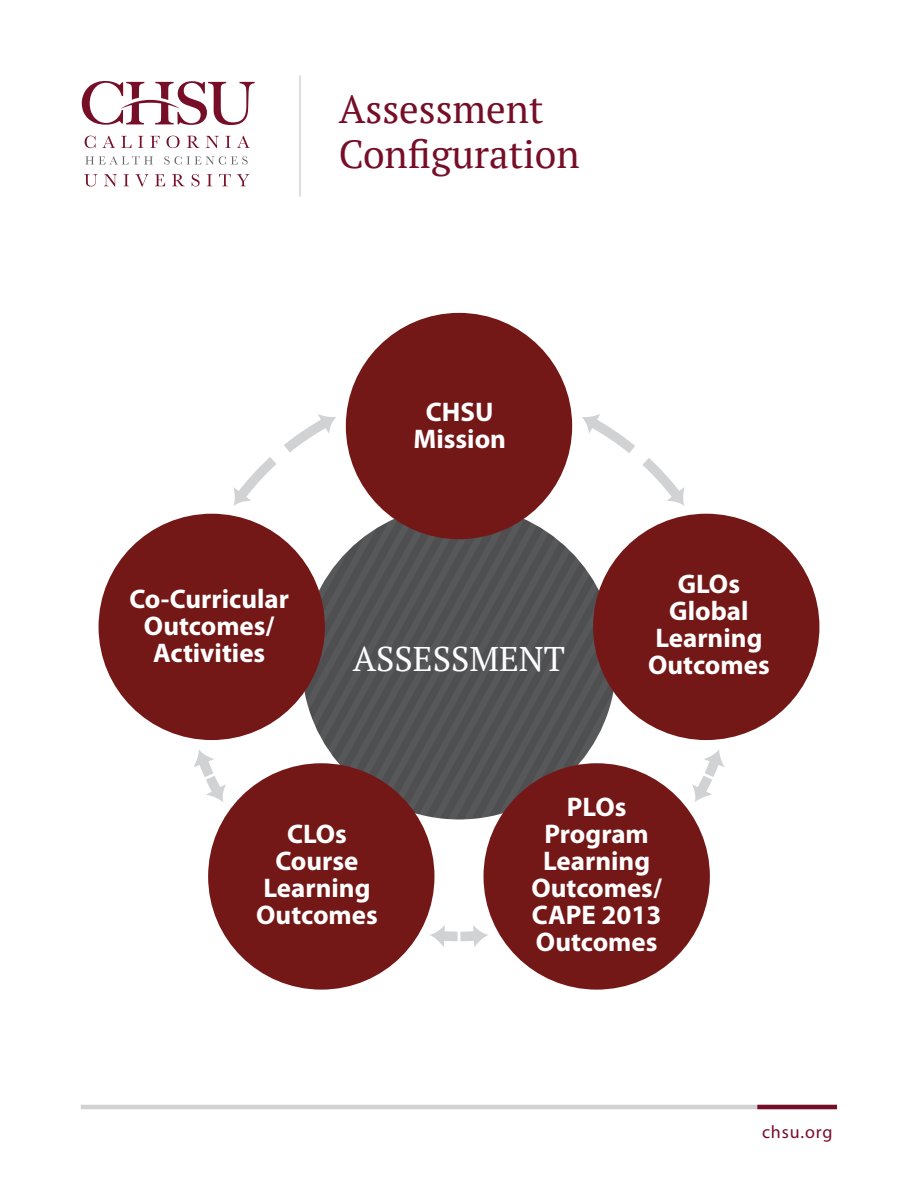
<style>
.page{position:relative;width:918px;height:1188px;background:#fff}
.page>*{position:absolute;margin:0;border:0;box-sizing:border-box;transform-origin:0 0}
.t1{font:39px/45px "PT Serif";color:#770e28}
.t2{font:34.2px "PT Serif";color:#fff}
.t3{font:700 27px/27px "Myriad Pro";color:#fff;text-align:center}
.t4{font:18px "Myriad Pro";letter-spacing:.05em;color:#770e28}
</style>
<div class="page">
<svg style="left:304px;top:561px;width:16px;height:203px"></svg>
<svg style="left:320px;top:564px;width:16px;height:200px;background:#6b6b6d"></svg>
<div style="left:336px;top:547px;width:16px;height:220px;background:#515254"></div>
<div style="left:352px;top:534px;width:15px;height:239px;background:#525254"></div>
<svg style="left:367px;top:505px;width:16px;height:276px;background:#616263"></svg>
<div style="left:383px;top:510px;width:16px;height:284px;background:#515153"></div>
<div style="left:399px;top:522px;width:16px;height:291px;background:#515153"></div>
<div style="left:415px;top:530px;width:16px;height:289px;background:#515153"></div>
<div style="left:431px;top:536px;width:16px;height:283px;background:#515153"></div>
<div style="left:447px;top:538px;width:16px;height:281px;background:#515153"></div>
<div style="left:463px;top:537px;width:16px;height:282px;background:#505153"></div>
<svg style="left:479px;top:505px;width:137px;height:314px"></svg>
<div style="left:346px;top:313px;width:226px;height:226px;background:#741817;border-radius:50%"></div>
<div style="left:99px;top:514px;width:226px;height:226px;background:#741817;border-radius:50%"></div>
<div style="left:593px;top:514px;width:226px;height:226px;background:#741817;border-radius:50%"></div>
<div style="left:484px;top:763px;width:226px;height:227px;background:#741817;border-radius:50%"></div>
<svg style="left:692px;top:750px;width:32px;height:52px"></svg>
<svg style="left:430px;top:925px;width:58px;height:22px"></svg>
<svg style="left:194px;top:750px;width:32px;height:52px"></svg>
<svg style="left:284px;top:414px;width:52px;height:38px"></svg>
<svg style="left:233px;top:457px;width:43px;height:49px"></svg>
<svg style="left:642px;top:458px;width:43px;height:48px"></svg>
<svg style="left:582px;top:414px;width:53px;height:39px"></svg>
<div style="left:208px;top:763px;width:226px;height:227px;background:#741817;border-radius:50%"></div>
<svg style="left:85px;top:136px;width:11px;height:12px"></svg>
<svg style="left:103px;top:136px;width:12px;height:12px"></svg>
<svg style="left:121px;top:136px;width:11px;height:12px"></svg>
<svg style="left:138px;top:136px;width:5px;height:12px"></svg>
<svg style="left:150px;top:136px;width:10px;height:12px"></svg>
<svg style="left:167px;top:136px;width:13px;height:12px"></svg>
<svg style="left:187px;top:136px;width:13px;height:12px"></svg>
<svg style="left:206px;top:136px;width:13px;height:12px"></svg>
<svg style="left:225px;top:136px;width:6px;height:12px"></svg>
<svg style="left:237px;top:136px;width:13px;height:12px"></svg>
<svg style="left:85px;top:156px;width:68px;height:8px"></svg>
<svg style="left:164px;top:156px;width:84px;height:9px"></svg>
<svg style="left:84px;top:174px;width:13px;height:12px"></svg>
<svg style="left:104px;top:174px;width:13px;height:13px"></svg>
<svg style="left:124px;top:174px;width:5px;height:12px"></svg>
<svg style="left:135px;top:174px;width:13px;height:13px"></svg>
<svg style="left:155px;top:174px;width:10px;height:12px"></svg>
<svg style="left:172px;top:174px;width:13px;height:12px"></svg>
<svg style="left:192px;top:174px;width:8px;height:12px"></svg>
<svg style="left:207px;top:174px;width:5px;height:12px"></svg>
<svg style="left:219px;top:174px;width:12px;height:12px"></svg>
<svg style="left:237px;top:174px;width:12px;height:12px"></svg>
<svg style="left:82px;top:81px;width:173px;height:44px"></svg>
<hr style="left:299px;top:75px;width:2px;height:122px;background:#d1d2d4">
<hr style="left:81px;top:1105px;width:756px;height:4px;background:#d1d2d4">
<hr style="left:757px;top:1105px;width:80px;height:4px;background:#770e28">
<h1 class="t1" style="left:339px;top:86px;width:242px">Assessment<br>Configuration</h1>
<p class="t3" style="left:129px;top:584px;width:161px">Co-Curricular<br>Outcomes/<br>Activities</p>
<p class="t3" style="left:413px;top:398px;width:94px">CHSU<br>Mission</p>
<p class="t2" style="left:353px;top:637px;width:214px">ASSESSMENT</p>
<p class="t3" style="left:648px;top:570px;width:123px">GLOs<br>Global<br>Learning<br>Outcomes</p>
<p class="t3" style="left:256px;top:820px;width:123px">CLOs<br>Course<br>Learning<br>Outcomes</p>
<p class="t3" style="left:531px;top:793px;width:132px">PLOs<br>Program<br>Learning<br>Outcomes/<br>CAPE 2013<br>Outcomes</p>
<p class="t4" style="left:762px;top:1121px;width:72px">chsu.org</p>
</div>
